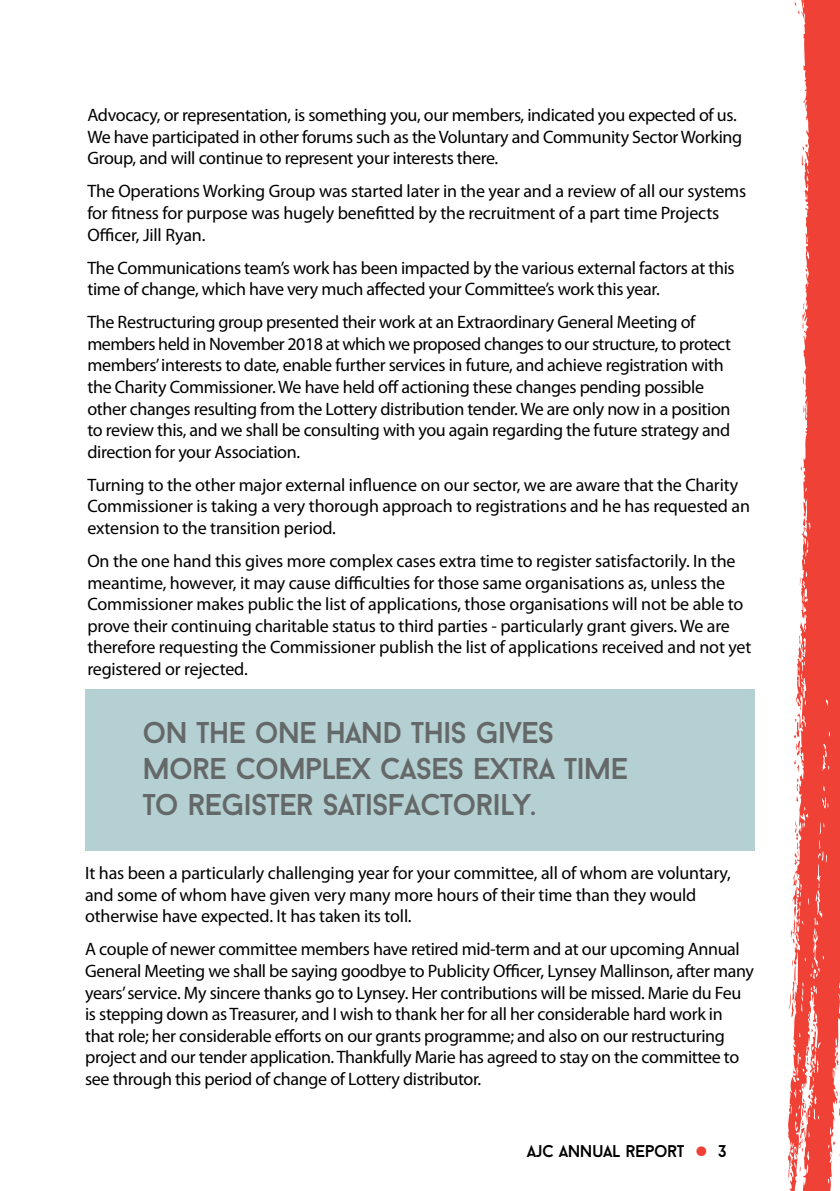
<style>
.page{position:relative;width:840px;height:1191px;background:#fff}
.page>*{position:absolute;margin:0;border:0;box-sizing:border-box;transform-origin:0 0}
.t1{font:45px "Baron Neue";color:#ef4136}
.t2{font:30px/36px "Baron Neue";letter-spacing:-.03em;color:#656868}
.t3{font:18px/21.6px "Myriad Pro";letter-spacing:-.02em;color:#000}
.t4{font:17px "Baron Neue";letter-spacing:-.03em;color:#000}
</style>
<div class="page">
<svg style="left:788px;top:0;width:51px;height:1191px;fill:#ef4136"></svg>
<svg style="left:799px;top:1094px;width:10px;height:57px"></svg>
<svg style="left:792px;top:1069px;width:3px;height:5px"></svg>
<svg style="left:810px;top:1022px;width:4px;height:10px"></svg>
<svg style="left:788px;top:960px;width:8px;height:57px"></svg>
<svg style="left:790px;top:906px;width:5px;height:37px"></svg>
<svg style="left:793px;top:821px;width:5px;height:44px"></svg>
<svg style="left:795px;top:778px;width:3px;height:23px"></svg>
<svg style="left:793px;top:719px;width:6px;height:53px"></svg>
<svg style="left:798px;top:635px;width:2px;height:9px"></svg>
<svg style="left:802px;top:517px;width:3px;height:15px"></svg>
<svg style="left:802px;top:303px;width:2px;height:6px"></svg>
<div style="left:85px;top:689px;width:669px;height:161px;background:#b5d0d2"></div>
<p class="t3" style="left:87px;top:104px;width:656px">Advocacy, or representation, is something you, our members, indicated you expected of us.<br>We have participated in other forums such as the Voluntary and Community Sector Working<br>Group, and will continue to represent your interests there.</p>
<p class="t3" style="left:87px;top:180px;width:660px">The Operations Working Group was started later in the year and a review of all our systems for fitness for purpose was hugely benefitted by the recruitment of a part time Projects<br>Officer, Jill Ryan.</p>
<p class="t3" style="left:87px;top:256px;width:648px">The Communications team’s work has been impacted by the various external factors at this time of change, which have very much affected your Committee’s work this year.</p>
<p class="t3" style="left:87px;top:311px;width:644px">The Restructuring group presented their work at an Extraordinary General Meeting of members held in November 2018 at which we proposed changes to our structure, to protect members’ interests to date, enable further services in future, and achieve registration with the Charity Commissioner. We have held off actioning these changes pending possible other changes resulting from the Lottery distribution tender. We are only now in a position to review this, and we shall be consulting with you again regarding the future strategy and direction for your Association.</p>
<p class="t3" style="left:87px;top:473px;width:663px">Turning to the other major external influence on our sector, we are aware that the Charity<br>Commissioner is taking a very thorough approach to registrations and he has requested an extension to the transition period.</p>
<p class="t3" style="left:87px;top:550px;width:665px">On the one hand this gives more complex cases extra time to register satisfactorily. In the meantime, however, it may cause difficulties for those same organisations as, unless the Commissioner makes public the list of applications, those organisations will not be able to prove their continuing charitable status to third parties - particularly grant givers. We are therefore requesting the Commissioner publish the list of applications received and not yet registered or rejected.</p>
<h2 class="t2" style="left:142px;top:714px;width:487px">ON THE ONE HAND THIS GIVES<br>MORE COMPLEX CASES EXTRA TIME<br>TO REGISTER SATISFACTORILY.</h2>
<p class="t3" style="left:85px;top:862px;width:646px">It has been a particularly challenging year for your committee, all of whom are voluntary, and some of whom have given very many more hours of their time than they would otherwise have expected. It has taken its toll.</p>
<p class="t3" style="left:85px;top:938px;width:670px">A couple of newer committee members have retired mid-term and at our upcoming Annual General Meeting we shall be saying goodbye to Publicity Officer, Lynsey Mallinson, after many years’ service. My sincere thanks go to Lynsey. Her contributions will be missed. Marie du Feu is stepping down as Treasurer, and I wish to thank her for all her considerable hard work in that role; her considerable efforts on our grants programme; and also on our restructuring project and our tender application. Thankfully Marie has agreed to stay on the committee to see through this period of change of Lottery distributor.</p>
<p class="t4" style="left:526px;top:1140px;width:159px">AJC ANNUAL REPORT</p>
<h1 class="t1" style="left:694px;top:1122px;width:33px">• <sup>3</sup></h1>
</div>
